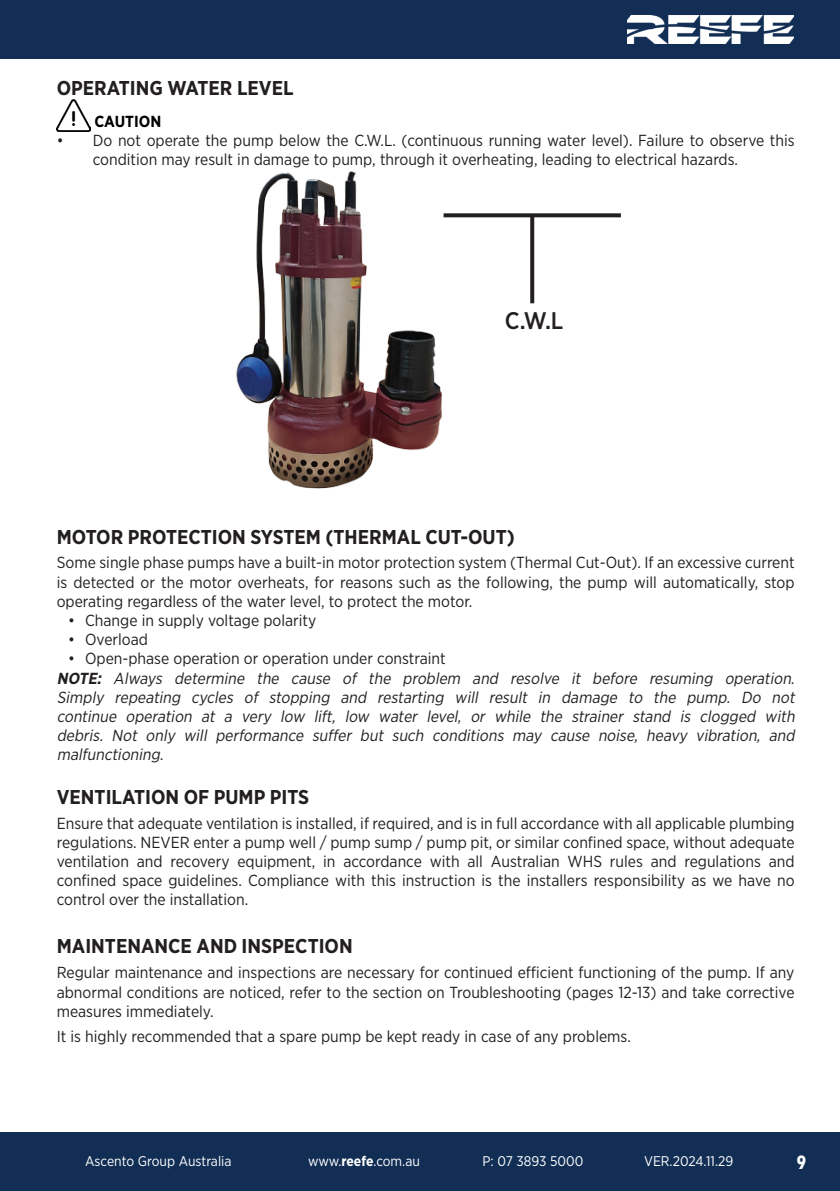
<style>
.page{position:relative;width:840px;height:1191px;background:#fff}
.page>*{position:absolute;margin:0;border:0;box-sizing:border-box;transform-origin:0 0}
.t1{font:500 24px "Gotham Narrow";color:#231f20}
.Number{font:700 20px "Gotham Narrow";color:#231f20}
.Body{font:700 20px "Gotham Narrow";color:#231f20}
.t2{font:700 20px "Config Condensed";color:#fff}
.Body-2{font:16px/19.2px "Gotham Narrow";color:#231f20;text-align:justify}
.Body-3{font:italic 16px/19.2px "Gotham Narrow";color:#231f20;text-align:justify}
.Bullet{font:700 16px "Gotham Narrow";color:#000}
.t3{font:14px "Gotham Narrow";color:#fff}
.s1{font-weight:700}
</style>
<div class="page">
<div style="left:0;top:0;width:839px;height:59px;background:#122e54"></div>
<img style="left:627px;top:15px;width:165px;height:29px">
<div style="left:0;top:1132px;width:839px;height:59px;background:#122e54"></div>
<img style="left:57px;top:100px;width:34px;height:31px">
<svg style="left:451px;top:213px;width:169px;height:4px"></svg>
<svg style="left:530px;top:216px;width:4px;height:87px"></svg>
<img style="left:236px;top:171px;width:215px;height:318px">
<p class="Number" style="left:57px;top:75px;width:238px">OPERATING WATER LEVEL</p>
<p class="Bullet" style="left:94px;top:111px;width:68px">CAUTION</p>
<p class="Body-2" style="left:93px;top:130px;width:703px;text-indent:-36px">• Do not operate the pump below the C.W.L. (continuous running water level). Failure to observe this condition may result in damage to pump, through it overheating, leading to electrical hazards.</p>
<p class="t1" style="left:504px;top:305px;width:60px">C.W.L</p>
<p class="Number" style="left:57px;top:523px;width:459px">MOTOR PROTECTION SYSTEM (THERMAL CUT-OUT)</p>
<p class="Body-2" style="left:57px;top:553px;width:739px">Some single phase pumps have a built-in motor protection system (Thermal Cut-Out). If an excessive current is detected or the motor overheats, for reasons such as the following, the pump will automatically, stop operating regardless of the water level, to protect the motor.</p>
<p class="Body-2" style="left:68px;top:610px;width:249px">• Change in supply voltage polarity</p>
<p class="Body-2" style="left:68px;top:629px;width:81px">• Overload</p>
<p class="Body-2" style="left:68px;top:649px;width:379px">• Open-phase operation or operation under constraint</p>
<p class="Body-3" style="left:57px;top:668px;width:742px"><span class="s1">NOTE:</span> Always determine the cause of the problem and resolve it before resuming operation.<br>Simply repeating cycles of stopping and restarting will result in damage to the pump. Do not continue operation at a very low lift, low water level, or while the strainer stand is clogged with debris. Not only will performance suffer but such conditions may cause noise, heavy vibration, and malfunctioning.</p>
<p class="Body" style="left:57px;top:784px;width:254px">VENTILATION OF PUMP PITS</p>
<p class="Body-2" style="left:57px;top:813px;width:739px">Ensure that adequate ventilation is installed, if required, and is in full accordance with all applicable plumbing regulations. NEVER enter a pump well / pump sump / pump pit, or similar confined space, without adequate ventilation and recovery equipment, in accordance with all Australian WHS rules and regulations and confined space guidelines. Compliance with this instruction is the installers responsibility as we have no control over the installation.</p>
<p class="Number" style="left:57px;top:933px;width:297px">MAINTENANCE AND INSPECTION</p>
<p class="Body-2" style="left:57px;top:962px;width:738px">Regular maintenance and inspections are necessary for continued efficient functioning of the pump. If any abnormal conditions are noticed, refer to the section on Troubleshooting (pages 12-13) and take corrective measures immediately.</p>
<p class="Body-2" style="left:57px;top:1026px;width:575px">It is highly recommended that a spare pump be kept ready in case of any problems.</p>
<p class="t3" style="left:85px;top:1152px;width:148px">Ascento Group Australia</p>
<p class="t3" style="left:308px;top:1152px;width:113px">www.<span class="s1">reefe</span>.com.au</p>
<p class="t3" style="left:482px;top:1152px;width:102px">P: 07 3893 5000</p>
<p class="t3" style="left:643px;top:1152px;width:91px">VER.2024.11.29</p>
<p class="t2" style="left:796px;top:1150px;width:11px">9</p>
</div>
